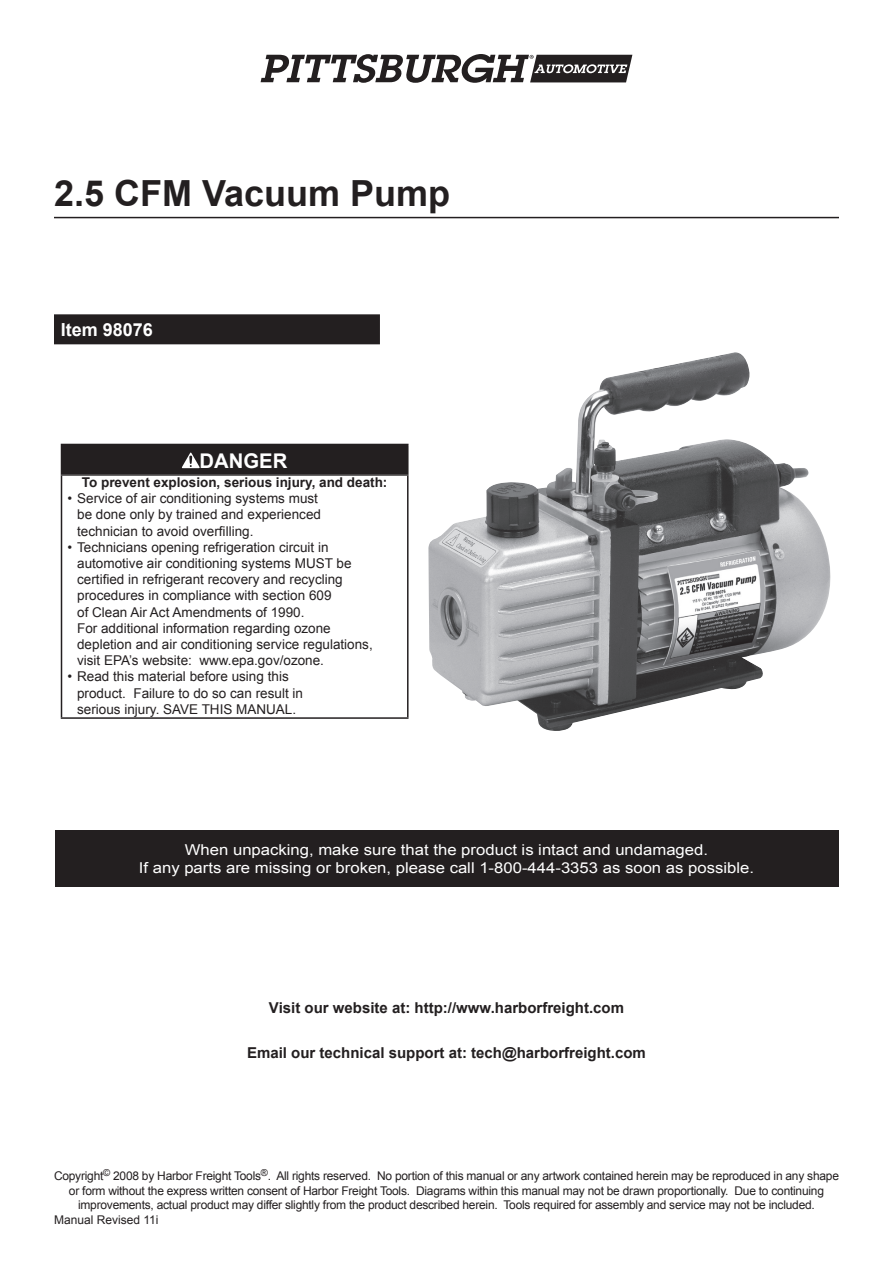
<style>
.page{position:relative;width:893px;height:1263px;background:#fff}
.page>*{position:absolute;margin:0;border:0;box-sizing:border-box;transform-origin:0 0}
.t1{font:700 36px "Arial";color:#231f20}
.t2{font:700 20.25px "Arial";color:#fff}
.t3{font:700 18px "Arial";color:#fff}
.t4{font:15px/18px "Arial";color:#fff;text-align:center;scale:1.11 1}
.t5{font:700 15px "Arial";color:#231f20}
.t6{font:13.5px/16.2px "Arial";color:#231f20}
.t7{font:700 13.5px "Arial";color:#231f20}
.t8{font:12px "Arial";letter-spacing:-.02em;color:#231f20}
.t9{font:12px "Arial";color:#231f20}
</style>
<div class="page">
<hr style="left:54px;top:217px;width:785px;height:1px;background:#231f20">
<div style="left:54px;top:314px;width:326px;height:30px;background:#231f20"></div>
<div style="left:62px;top:444px;width:346px;height:31px;background:#231f20"></div>
<hr style="left:61px;top:476px;width:1px;height:241px;background:#231f20">
<hr style="left:407px;top:476px;width:2px;height:241px;background:#231f20">
<hr style="left:61px;top:717px;width:348px;height:2px;background:#231f20">
<hr style="left:61px;top:444px;width:348px;height:1px;background:#231f20">
<svg style="left:61px;top:445px;width:1px;height:29px"></svg>
<hr style="left:407px;top:445px;width:2px;height:29px;background:#231f20">
<hr style="left:61px;top:474px;width:348px;height:2px;background:#231f20">
<svg style="left:182px;top:452px;width:18px;height:16px"></svg>
<div style="left:55px;top:830px;width:783px;height:56px;background:#231f20"></div>
<svg style="left:261px;top:54px;width:371px;height:29px"></svg>
<img style="left:428px;top:352px;width:403px;height:379px">
<h1 class="t1" style="left:54px;top:170px;width:398px">2.5 CFM Vacuum Pump</h1>
<h3 class="t3" style="left:61px;top:317px;width:94px">Item 98076</h3>
<h2 class="t2" style="left:200px;top:448px;width:89px">Danger</h2>
<p class="t7" style="left:82px;top:473px;width:307px">To prevent explosion, serious injury, and death:</p>
<p class="t6" style="left:77px;top:490px;width:245px;text-indent:-10px">• Service of air conditioning systems must be done only by trained and experienced technician to avoid overfilling.</p>
<p class="t6" style="left:77px;top:539px;width:297px;text-indent:-10px">• Technicians opening refrigeration circuit in automotive air conditioning systems MUST be certified in refrigerant recovery and recycling procedures in compliance with section 609<br>of Clean Air Act Amendments of 1990.<br>For additional information regarding ozone depletion and air conditioning service regulations, visit EPA’s website: www.epa.gov/ozone.</p>
<p class="t6" style="left:77px;top:669px;width:227px;text-indent:-10px">• Read this material before using this product. Failure to do so can result in serious injury. SAVE THIS MANUAL.</p>
<p class="t4" style="left:139px;top:840px;width:556px">When unpacking, make sure that the product is intact and undamaged.<br>If any parts are missing or broken, please call 1-800-444-3353 as soon as possible.</p>
<p class="t5" style="left:269px;top:997px;width:357px">Visit our website at: http://www.harborfreight.com</p>
<p class="t5" style="left:247px;top:1042px;width:400px">Email our technical support at: tech@harborfreight.com</p>
<p class="t8" style="left:54px;top:1168px;width:786px">Copyright<sup>©</sup> 2008 by Harbor Freight Tools<sup>®</sup>. All rights reserved. No portion of this manual or any artwork contained herein may be reproduced in any shape</p>
<p class="t8" style="left:69px;top:1182px;width:757px">or form without the express written consent of Harbor Freight Tools. Diagrams within this manual may not be drawn proportionally. Due to continuing</p>
<p class="t8" style="left:78px;top:1197px;width:738px">improvements, actual product may differ slightly from the product described herein. Tools required for assembly and service may not be included.</p>
<p class="t9" style="left:54px;top:1211px;width:106px">Manual Revised 11i</p>
</div>
